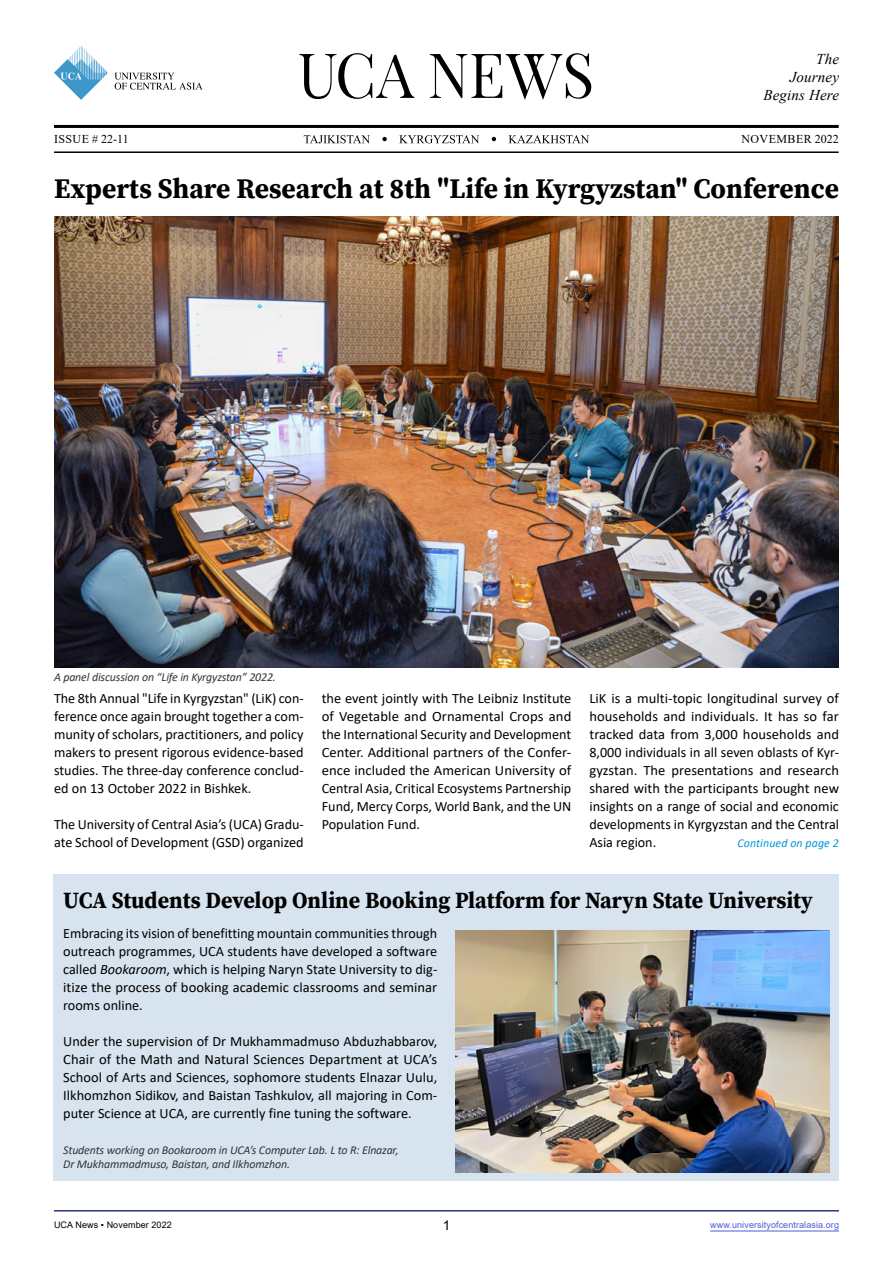
<style>
.page{position:relative;width:893px;height:1263px;background:#fff}
.page>*{position:absolute;margin:0;border:0;box-sizing:border-box;transform-origin:0 0}
.t1{font:28.35px "Source Serif Variable";color:#000}
.t2{font:23.1px "Source Serif Variable";color:#000;scale:.95 1}
.t3{font:italic 15px/17.7px "Times New Roman";letter-spacing:.01em;color:#000;text-align:right}
.t4{font:14.25px/18px "Calibri";color:#000;text-align:justify}
.t5{font:13.5px "Arial";color:#000}
.t6{font:italic 12px/14.4px "Calibri";letter-spacing:-.01em;color:#333}
.t7{font:12px "Times New Roman";letter-spacing:.035em;color:#000}
.t8{font:italic 12px "Calibri";letter-spacing:.005em;color:#0098d7}
.t9{font:9px "Arial";letter-spacing:.01em;color:#4f5cd6}
.t10{font:9px "Arial";letter-spacing:.01em;color:#000}
.s1{font-style:italic}
</style>
<div class="page">
<div style="left:54px;top:875px;width:785px;height:306px;background:#d7e4f0"></div>
<svg style="left:299px;top:53px;width:292px;height:47px"></svg>
<svg style="left:54px;top:46px;width:148px;height:54px"></svg>
<hr style="left:54px;top:125px;width:785px;height:3px;background:#000">
<hr style="left:54px;top:151px;width:785px;height:2px;background:#000">
<svg style="left:399px;top:135px;width:80px;height:8px"></svg>
<svg style="left:304px;top:135px;width:66px;height:8px"></svg>
<svg style="left:509px;top:135px;width:80px;height:8px"></svg>
<svg style="left:382px;top:137px;width:5px;height:4px"></svg>
<svg style="left:492px;top:137px;width:4px;height:4px"></svg>
<hr style="left:710px;top:1230px;width:129px;height:1px;background:#4f5cd6">
<hr style="left:54px;top:1210px;width:785px;height:1px;background:#283583">
<img style="left:54px;top:216px;width:785px;height:451px">
<img style="left:455px;top:930px;width:374px;height:242px">
<p class="t3" style="left:763px;top:50px;width:77px">The<br>Journey<br>Begins Here</p>
<p class="t7" style="left:54px;top:131px;width:76px">ISSUE # 22-11</p>
<p class="t7" style="left:741px;top:131px;width:99px">NOVEMBER 2022</p>
<h1 class="t1" style="left:54px;top:170px;width:786px">Experts Share Research at 8th "Life in Kyrgyzstan" Conference</h1>
<p class="t6" style="left:54px;top:669px;width:223px">A panel discussion on “Life in Kyrgyzstan” 2022.</p>
<p class="t4" style="left:54px;top:689px;width:251px">The 8th Annual "Life in Kyrgyzstan" (LiK) con&shy;ference once again brought together a com&shy;munity of scholars, practitioners, and policy makers to present rigorous evidence-based studies. The three-day conference conclud&shy;ed on 13 October 2022 in Bishkek.</p>
<p class="t4" style="left:54px;top:815px;width:251px">The University of Central Asia’s (UCA) Gradu&shy;ate School of Development (GSD) organized</p>
<p class="t4" style="left:322px;top:689px;width:251px">the event jointly with The Leibniz Institute of Vegetable and Ornamental Crops and the International Security and Development Center. Additional partners of the Confer&shy;ence included the American University of Central Asia, Critical Ecosystems Partnership Fund, Mercy Corps, World Bank, and the UN Population Fund.</p>
<p class="t4" style="left:589px;top:689px;width:251px">LiK is a multi-topic longitudinal survey of households and individuals. It has so far tracked data from 3,000 households and 8,000 individuals in all seven oblasts of Kyr&shy;gyzstan. The presentations and research shared with the participants brought new insights on a range of social and economic developments in Kyrgyzstan and the Central Asia region.</p>
<p class="t8" style="left:738px;top:835px;width:103px">Continued on page 2</p>
<h2 class="t2" style="left:63px;top:885px;width:791px">UCA Students Develop Online Booking Platform for Naryn State University</h2>
<p class="t4" style="left:63px;top:923px;width:376px">Embracing its vision of benefitting mountain communities through outreach programmes, UCA students have developed a software called <span class="s1">Bookaroom</span>, which is helping Naryn State University to dig&shy;itize the process of booking academic classrooms and seminar rooms online.</p>
<p class="t4" style="left:63px;top:1032px;width:376px">Under the supervision of Dr Mukhammadmuso Abduzhabbarov, Chair of the Math and Natural Sciences Department at UCA’s School of Arts and Sciences, sophomore students Elnazar Uulu, Ilkhomzhon Sidikov, and Baistan Tashkulov, all majoring in Com&shy;puter Science at UCA, are currently fine tuning the software.</p>
<p class="t6" style="left:63px;top:1142px;width:337px">Students working on Bookaroom in UCA’s Computer Lab. L to R: Elnazar,<br>Dr Mukhammadmuso, Baistan, and Ilkhomzhon.</p>
<p class="t10" style="left:54px;top:1218px;width:119px">UCA News ▪ November 2022</p>
<p class="t5" style="left:443px;top:1215px;width:9px">1</p>
<p class="t9" style="left:710px;top:1218px;width:130px">www.universityofcentralasia.org</p>
</div>
